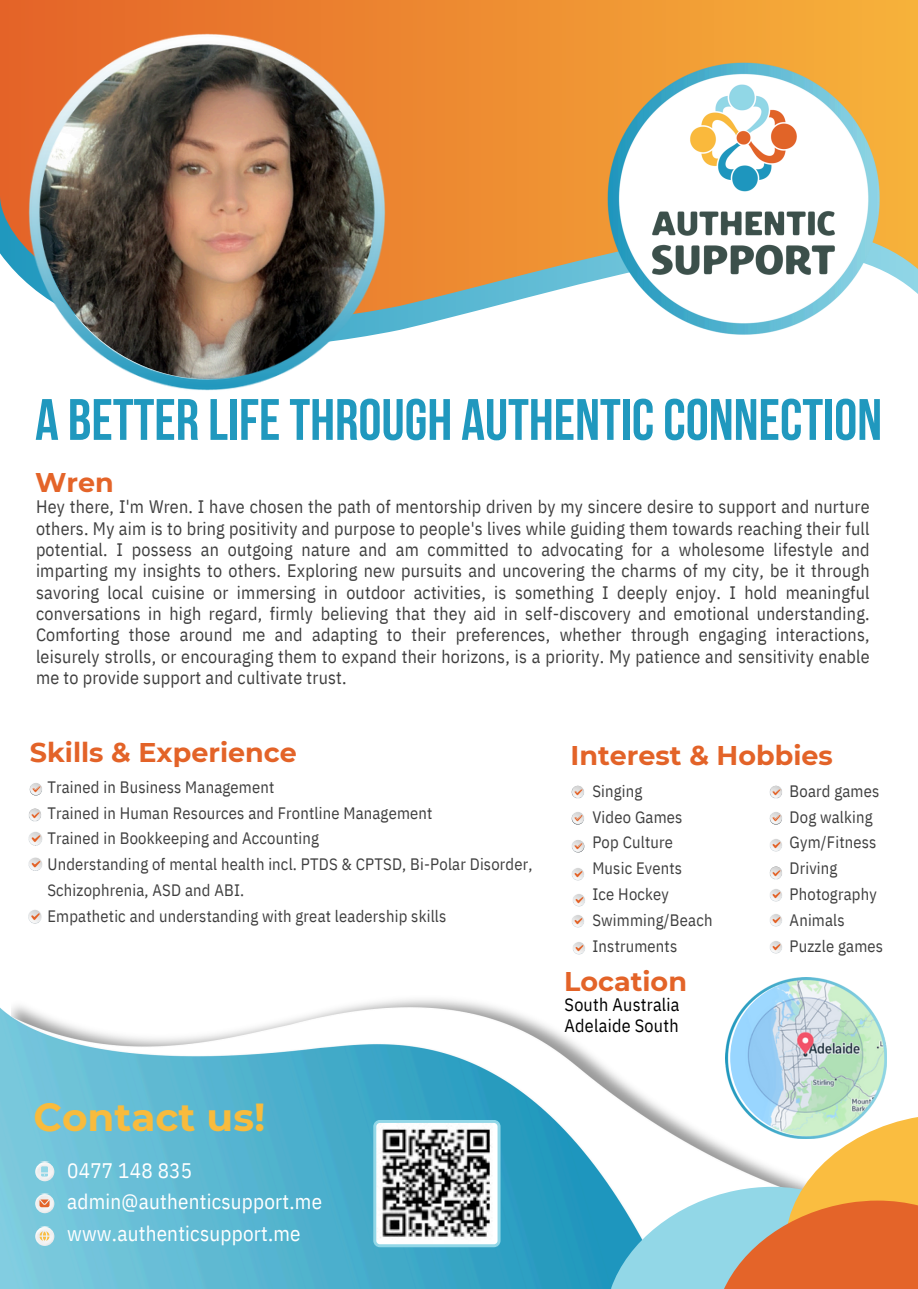
<style>
.page{position:relative;width:918px;height:1289px;background:#fff}
.page>*{position:absolute;margin:0;border:0;box-sizing:border-box;transform-origin:0 0}
.t1{font:700 58.2px "Bebas Neue";color:#2098be}
.t2{font:700 39px "Montserrat";color:#f8bb3d}
.t3{font:700 27px "Montserrat";color:#e36328}
.t4{font:700 27px "Montserrat";color:#e46429}
.t5{font:21px/31.5px "IBM Plex Sans Cond";letter-spacing:.01em;color:#fff}
.t6{font:18px/21.3px "IBM Plex Sans Cond";letter-spacing:.01em;color:#3f3f3f;text-align:justify}
.t7{font:18px "IBM Plex Sans Cond";letter-spacing:.015em;color:#000}
.t8{font:16.5px/25.8px "IBM Plex Sans Cond";letter-spacing:.01em;color:#3f3f3f}
</style>
<div class="page">
<img style="left:0;top:999px;width:726px;height:289px">
<svg style="left:35px;top:1161px;width:19px;height:20px"></svg>
<img style="left:36px;top:1161px;width:17px;height:18px">
<svg style="left:41px;top:1166px;width:7px;height:10px"></svg>
<div style="left:35px;top:1193px;width:19px;height:19px;background:#f0f0f1;border-radius:50%"></div>
<img style="left:36px;top:1192px;width:17px;height:18px">
<svg style="left:40px;top:1199px;width:10px;height:7px"></svg>
<div style="left:35px;top:1226px;width:19px;height:19px;background:#f0f0f1;border-radius:50%"></div>
<img style="left:36px;top:1225px;width:17px;height:18px">
<svg style="left:40px;top:1230px;width:10px;height:10px"></svg>
<svg style="left:611px;top:1116px;width:307px;height:172px"></svg>
<img style="left:28px;top:788px;width:11px;height:34px">
<svg style="left:30px;top:783px;width:12px;height:12px"></svg>
<svg style="left:29px;top:808px;width:12px;height:12px"></svg>
<img style="left:571px;top:790px;width:14px;height:117px">
<svg style="left:572px;top:785px;width:12px;height:13px"></svg>
<svg style="left:572px;top:812px;width:12px;height:12px"></svg>
<svg style="left:572px;top:840px;width:12px;height:12px"></svg>
<img style="left:769px;top:791px;width:13px;height:89px">
<svg style="left:770px;top:785px;width:12px;height:13px"></svg>
<svg style="left:770px;top:812px;width:12px;height:12px"></svg>
<svg style="left:770px;top:866px;width:12px;height:12px"></svg>
<svg style="left:0;top:0;width:918px;height:322px;background:#e69646"></svg>
<svg style="left:373px;top:1119px;width:128px;height:127px"></svg>
<img style="left:29px;top:34px;width:357px;height:356px">
<img style="left:600px;top:55px;width:286px;height:280px">
<img style="left:643px;top:74px;width:200px;height:209px">
<img style="left:726px;top:977px;width:161px;height:161px">
<img style="left:770px;top:889px;width:12px;height:13px">
<img style="left:770px;top:914px;width:12px;height:40px">
<img style="left:572px;top:915px;width:13px;height:40px">
<img style="left:28px;top:832px;width:15px;height:14px">
<img style="left:28px;top:857px;width:15px;height:14px">
<img style="left:28px;top:910px;width:14px;height:14px">
<p class="t1" style="left:35px;top:396px;width:849px">A BETTER LIFETHROUGH AUTHENTICCONNECTION</p>
<p class="t4" style="left:35px;top:465px;width:80px">Wren</p>
<p class="t6" style="left:36px;top:495px;width:835px">Hey there, I'm Wren. I have chosen the path of mentorship driven by my sincere desire to support and nurture others. My aim is to bring positivity and purpose to people's lives while guiding them towards reaching their full potential. I possess an outgoing nature and am committed to advocating for a wholesome lifestyle and imparting my insights to others. Exploring new pursuits and uncovering the charms of my city, be it through savoring local cuisine or immersing in outdoor activities, is something I deeply enjoy. I hold meaningful conversations in high regard, firmly believing that they aid in self-discovery and emotional understanding.<br>Comforting those around me and adapting to their preferences, whether through engaging interactions, leisurely strolls, or encouraging them to expand their horizons, is a priority. My patience and sensitivity enable me to provide support and cultivate trust.</p>
<p class="t3" style="left:30px;top:736px;width:269px">Skills &amp; Experience</p>
<p class="t3" style="left:571px;top:738px;width:264px">Interest &amp; Hobbies</p>
<p class="t8" style="left:47px;top:773px;width:228px">Trained in Business Management</p>
<p class="t8" style="left:47px;top:799px;width:387px">Trained in Human Resources and Frontline Management</p>
<p class="t8" style="left:47px;top:825px;width:273px">Trained in Bookkeeping and Accounting</p>
<p class="t8" style="left:47px;top:851px;width:487px">Understanding of mental health incl. PTDS &amp; CPTSD, Bi-Polar Disorder,<br>Schizophrenia, ASD and ABI.</p>
<p class="t8" style="left:47px;top:902px;width:401px">Empathetic and understanding with great leadership skills</p>
<p class="t2" style="left:34px;top:1093px;width:233px">Contact us!</p>
<h3 class="t5" style="left:67px;top:1153px;width:256px">0477 148 835 admin@authenticsupport.me www.authenticsupport.me</h3>
<p class="t8" style="left:592px;top:777px;width:52px">Singing</p>
<p class="t8" style="left:592px;top:803px;width:92px">Video Games</p>
<p class="t8" style="left:592px;top:829px;width:82px">Pop Culture</p>
<p class="t8" style="left:592px;top:855px;width:91px">Music Events</p>
<p class="t8" style="left:592px;top:881px;width:78px">Ice Hockey</p>
<p class="t8" style="left:592px;top:906px;width:122px">Swimming/Beach</p>
<p class="t8" style="left:592px;top:932px;width:86px">Instruments</p>
<p class="t3" style="left:564px;top:964px;width:124px">Location</p>
<h2 class="t7" style="left:565px;top:992px;width:117px">South Australia</h2>
<p class="t7" style="left:565px;top:1013px;width:115px">Adelaide South</p>
<p class="t8" style="left:790px;top:777px;width:91px">Board games</p>
<p class="t8" style="left:790px;top:803px;width:85px">Dog walking</p>
<p class="t8" style="left:790px;top:829px;width:88px">Gym/Fitness</p>
<p class="t8" style="left:790px;top:855px;width:49px">Driving</p>
<p class="t8" style="left:790px;top:881px;width:89px">Photography</p>
<p class="t8" style="left:790px;top:906px;width:57px">Animals</p>
<p class="t8" style="left:790px;top:932px;width:95px">Puzzle games</p>
</div>
